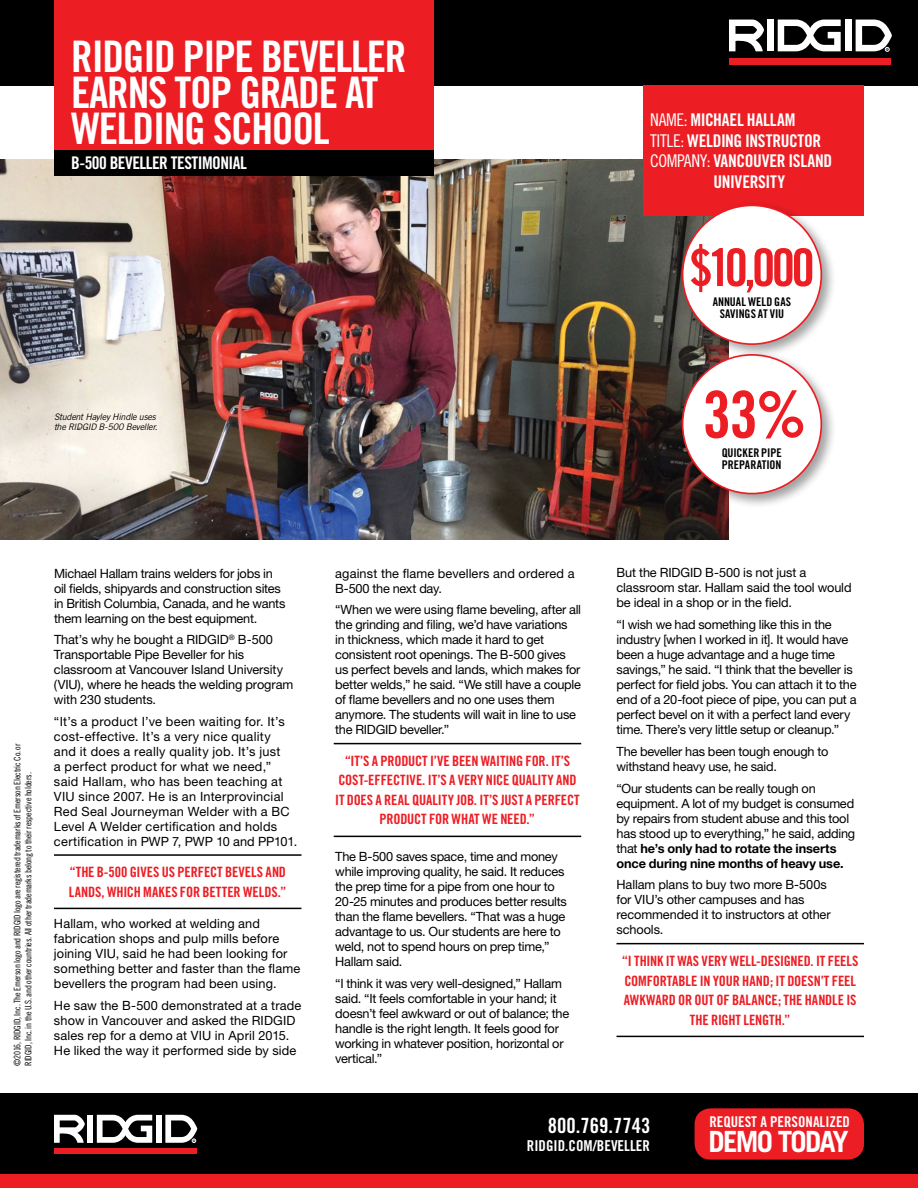
<style>
.page{position:relative;width:918px;height:1188px;background:#fff}
.page>*{position:absolute;margin:0;border:0;box-sizing:border-box;transform-origin:0 0}
.t1{font:64.95px "Trade Gothic Bold Cond Twenty";color:#ed1d24}
.t2{font:51.9px "Trade Gothic Bold Cond Twenty";color:#ed1d24}
.t3{font:43.5px/36px "Trade Gothic Bold Cond Twenty";letter-spacing:-.03em;color:#fff}
.t4{font:700 29.25px "Trade Gothic";letter-spacing:-.06em;color:#fff}
.t5{font:21px "Trade Gothic Bold Cond Twenty";color:#fff}
.t6{font:17.55px "Trade Gothic Bold Cond Twenty";letter-spacing:-.015em;color:#fff}
.t7{font:17.4px "Trade Gothic Bold Cond Twenty";letter-spacing:-.03em;color:#fff}
.t8{font:15px "Trade Gothic Bold Cond Twenty";color:#fff}
.t9{font:14.85px "Trade Gothic Bold Cond Twenty";color:#fff}
.t10{font:14.25px/19.5px "Trade Gothic Bold Cond Twenty";letter-spacing:-.005em;color:#ed1d24;text-align:center}
.t11{font:12.75px/15px "Helvetica Neue LT Std";letter-spacing:-.015em;color:#000}
.t12{font:12.75px/15px "Helvetica Neue LT Std";letter-spacing:.01em;color:#000}
.t13{font:12.75px/15px "Helvetica Neue LT Std";letter-spacing:.02em;color:#000}
.t14{font:12px/12.3px "Trade Gothic Bold Cond Twenty";color:#000}
.t15{font:9px/10.8px "Trade Gothic Cond Eighteen";letter-spacing:-.015em;color:#000}
.t16{font:italic 9px/10.8px "Trade Gothic";letter-spacing:-.03em;color:#000}
.s1{font-family:"Trade Gothic Cond Eighteen"}
.s2{font-weight:700}
</style>
<div class="page">
<img style="left:0;top:160px;width:729px;height:380px">
<div style="left:0;top:0;width:918px;height:85px;background:#000"></div>
<div style="left:54px;top:0;width:379px;height:150px;background:#ed1d24"></div>
<div style="left:54px;top:150px;width:379px;height:26px;background:#000"></div>
<div style="left:729px;top:58px;width:162px;height:6px;background:#ed1d24"></div>
<div style="left:767px;top:20px;width:6px;height:31px;background:#fff"></div>
<div style="left:845px;top:20px;width:6px;height:31px;background:#fff"></div>
<svg style="left:729px;top:20px;width:35px;height:31px"></svg>
<svg style="left:778px;top:20px;width:63px;height:31px"></svg>
<svg style="left:856px;top:20px;width:36px;height:32px"></svg>
<div style="left:643px;top:85px;width:221px;height:131px;background:#ed1d24"></div>
<hr style="left:54px;top:854px;width:248px;height:2px;background:#000">
<hr style="left:54px;top:908px;width:248px;height:1px;background:#000">
<hr style="left:334px;top:743px;width:247px;height:1px;background:#000">
<hr style="left:334px;top:836px;width:247px;height:1px;background:#000">
<hr style="left:616px;top:943px;width:248px;height:1px;background:#000">
<hr style="left:616px;top:1036px;width:248px;height:1px;background:#000">
<div style="left:678px;top:350px;width:158px;height:158px;background:#000;opacity:.37"></div>
<div style="left:683px;top:355px;width:138px;height:139px;background:#fff;border-radius:50%"></div>
<div style="left:678px;top:201px;width:158px;height:158px;background:#000;opacity:.37"></div>
<div style="left:683px;top:205px;width:138px;height:139px;background:#fff;border-radius:50%"></div>
<div style="left:0;top:1094px;width:918px;height:80px;background:#000"></div>
<div style="left:0;top:1174px;width:918px;height:14px;background:#ed1d24"></div>
<svg style="left:165px;top:1115px;width:32px;height:28px"></svg>
<div style="left:54px;top:1148px;width:142px;height:6px;background:#ed1d24"></div>
<div style="left:87px;top:1115px;width:6px;height:28px;background:#fff"></div>
<div style="left:156px;top:1115px;width:6px;height:28px;background:#fff"></div>
<svg style="left:54px;top:1115px;width:31px;height:28px"></svg>
<svg style="left:97px;top:1115px;width:55px;height:28px"></svg>
<div style="left:695px;top:1108px;width:169px;height:52px;background:#ed1d24;border-radius:16px"></div>
<h3 class="t3" style="left:71px;top:38px;width:337px">RIDGID PIPE BEVELLER<br>EARNS TOP GRADE AT<br>WELDING SCHOOL</h3>
<h3 class="t7" style="left:71px;top:153px;width:177px">B-500 BEVELLER TESTIMONIAL</h3>
<p class="t16" style="left:54px;top:411px;width:105px">Student Hayley Hindle uses the RIDGID B-500 Beveller.</p>
<h3 class="t6" style="left:650px;top:109px;width:147px"><span class="s1">NAME:</span> MICHAEL HALLAM</h3>
<h3 class="t6" style="left:650px;top:130px;width:173px"><span class="s1">TITLE:</span> WELDING INSTRUCTOR</h3>
<h3 class="t6" style="left:650px;top:150px;width:184px"><span class="s1">COMPANY:</span> VANCOUVER ISLAND</h3>
<h3 class="t6" style="left:714px;top:171px;width:73px">UNIVERSITY</h3>
<h2 class="t2" style="left:689px;top:236px;width:127px">$10,000</h2>
<p class="t14" style="left:713px;top:295px;width:80px;text-align:center">ANNUAL WELD GAS<br>SAVINGS AT VIU</p>
<h1 class="t1" style="left:703px;top:375px;width:105px">33%</h1>
<p class="t14" style="left:722px;top:446px;width:61px">QUICKER PIPE<br>PREPARATION</p>
<p class="t15" style="left:12px;top:1066px;width:324px;rotate:-90deg">©2016, RIDGID, Inc. The Emerson logo and RIDGID logo are registered trademarks of Emerson Electric Co. or<br>RIDGID, Inc. in the U.S. and other countries. All other trademarks belong to their respective holders.</p>
<p class="t11" style="left:54px;top:565px;width:233px">Michael Hallam trains welders for jobs in oil fields, shipyards and construction sites in British Columbia, Canada, and he wants them learning on the best equipment.</p>
<p class="t11" style="left:54px;top:632px;width:241px">That’s why he bought a RIDGID<sup>®</sup> B-500<br>Transportable Pipe Beveller for his classroom at Vancouver Island University (VIU), where he heads the welding program with 230 students.</p>
<p class="t13" style="left:54px;top:714px;width:245px">“It’s a product I’ve been waiting for. It’s cost-effective. It’s a very nice quality<br>and it does a really quality job. It’s just<br>a perfect product for what we need,” said Hallam, who has been teaching at VIU since 2007. He is an Interprovincial Red Seal Journeyman Welder with a BC Level A Welder certification and holds certification in PWP 7, PWP 10 and PP101.</p>
<p class="t10" style="left:69px;top:862px;width:219px;text-align:left">“THE B-500 GIVES US PERFECT BEVELS AND<br>LANDS, WHICH MAKES FOR BETTER WELDS.”</p>
<p class="t12" style="left:54px;top:916px;width:248px">Hallam, who worked at welding and fabrication shops and pulp mills before joining VIU, said he had been looking for something better and faster than the flame bevellers the program had been using.</p>
<p class="t12" style="left:54px;top:997px;width:249px">He saw the B-500 demonstrated at a trade show in Vancouver and asked the RIDGID sales rep for a demo at VIU in April 2015.<br>He liked the way it performed side by side</p>
<p class="t12" style="left:335px;top:565px;width:241px">against the flame bevellers and ordered a<br>B-500 the next day.</p>
<p class="t11" style="left:335px;top:602px;width:247px">“When we were using flame beveling, after all the grinding and filing, we’d have variations<br>in thickness, which made it hard to get consistent root openings. The B-500 gives us perfect bevels and lands, which makes for better welds,” he said. “We still have a couple of flame bevellers and no one uses them anymore. The students will wait in line to use the RIDGID beveller.”</p>
<p class="t10" style="left:335px;top:751px;width:246px">“IT’S A PRODUCT I’VE BEEN WAITING FOR. IT’S COST-EFFECTIVE. IT’S A VERY NICE QUALITY AND IT DOES A REAL QUALITY JOB. IT’S JUST A PERFECT PRODUCT FOR WHAT WE NEED.”</p>
<p class="t11" style="left:335px;top:849px;width:233px">The B-500 saves space, time and money while improving quality, he said. It reduces the prep time for a pipe from one hour to 20-25 minutes and produces better results than the flame bevellers. “That was a huge advantage to us. Our students are here to weld, not to spend hours on prep time,” Hallam said.</p>
<p class="t11" style="left:335px;top:976px;width:236px">“I think it was very well-designed,” Hallam said. “It feels comfortable in your hand; it doesn’t feel awkward or out of balance; the handle is the right length. It feels good for working in whatever position, horizontal or vertical.”</p>
<p class="t11" style="left:617px;top:565px;width:237px">But the RIDGID B-500 is not just a classroom star. Hallam said the tool would be ideal in a shop or in the field.</p>
<p class="t11" style="left:617px;top:617px;width:242px">“I wish we had something like this in the industry [when I worked in it]. It would have been a huge advantage and a huge time savings,” he said. “I think that the beveller is perfect for field jobs. You can attach it to the end of a 20-foot piece of pipe, you can put a perfect bevel on it with a perfect land every time. There’s very little setup or cleanup.”</p>
<p class="t11" style="left:617px;top:744px;width:213px">The beveller has been tough enough to withstand heavy use, he said.</p>
<p class="t11" style="left:617px;top:780px;width:240px">“Our students can be really tough on equipment. A lot of my budget is consumed by repairs from student abuse and this tool has stood up to everything,” he said, adding that <span class="s2">he’s only had to rotate the inserts once during nine months of heavy use.</span></p>
<p class="t11" style="left:617px;top:877px;width:216px">Hallam plans to buy two more B-500s for VIU’s other campuses and has recommended it to instructors at other schools.</p>
<p class="t10" style="left:622px;top:951px;width:238px">“I THINK IT WAS VERY WELL-DESIGNED. IT FEELS COMFORTABLE IN YOUR HAND; IT DOESN’T FEEL AWKWARD OR OUT OF BALANCE; THE HANDLE IS THE RIGHT LENGTH.”</p>
<h3 class="t5" style="left:548px;top:1113px;width:104px">800.769.7743</h3>
<p class="t8" style="left:527px;top:1137px;width:125px">RIDGID.COM/BEVELLER</p>
<p class="t9" style="left:709px;top:1113px;width:142px">REQUEST A PERSONALIZED</p>
<h3 class="t4" style="left:709px;top:1124px;width:142px">DEMO TODAY</h3>
</div>
